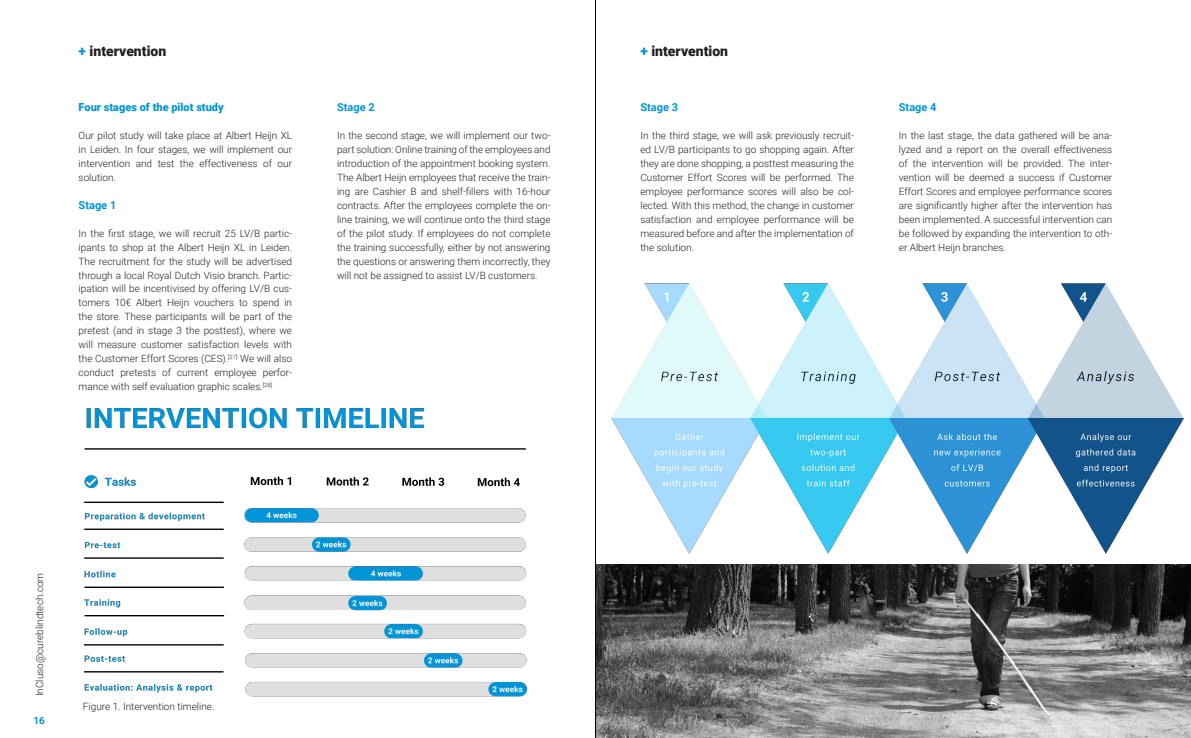
<style>
.page{position:relative;width:1191px;height:738px;background:#fff}
.page>*{position:absolute;margin:0;border:0;box-sizing:border-box;transform-origin:0 0}
.Section{font:900 14px "Roboto";color:#231f20}
.Body{font:900 11px "Roboto";color:#0094d7}
.Body-2{font:700 11px "Roboto";color:#0094d7}
.Body-3{font:300 10px/13.9px "Roboto";color:#231f20;text-align:justify}
.t1{font:700 10px "Roboto";color:#0094d7}
.s1{color:#0094d7}
</style>
<div class="page">
<img style="left:84px;top:407px;width:443px;height:288px">
<img style="left:612px;top:283px;width:572px;height:271px">
<img style="left:596px;top:564px;width:595px;height:173px">
<hr style="left:595px;top:0;width:1px;height:737px;background:#000">
<p class="Section" style="left:79px;top:41px;width:89px"><span class="s1">+</span> intervention</p>
<p class="Body" style="left:79px;top:100px;width:147px">Four stages of the pilot study</p>
<p class="Body-3" style="left:79px;top:128px;width:215px">Our pilot study will take place at Albert Heijn XL in Leiden. In four stages, we will implement our intervention and test the effectiveness of our solution.</p>
<p class="Body-2" style="left:79px;top:197px;width:39px">Stage 1</p>
<p class="Body-3" style="left:79px;top:226px;width:215px">In the first stage, we will recruit 25 LV/B partic&shy;ipants to shop at the Albert Heijn XL in Leiden.<br>The recruitment for the study will be advertised through a local Royal Dutch Visio branch. Partic&shy;ipation will be incentivised by offering LV/B cus&shy;tomers 10€ Albert Heijn vouchers to spend in the store. These participants will be part of the pretest (and in stage 3 the posttest), where we will measure customer satisfaction levels with the Customer Effort Scores (CES).<sup>[27]</sup> We will also conduct pretests of current employee perfor&shy;mance with self evaluation graphic scales.<sup>[28]</sup></p>
<p class="Body-2" style="left:337px;top:100px;width:39px">Stage 2</p>
<p class="Body-3" style="left:337px;top:128px;width:215px">In the second stage, we will implement our two&shy;part solution: Online training of the employees and introduction of the appointment booking system.<br>The Albert Heijn employees that receive the train&shy;ing are Cashier B and shelf-fillers with 16-hour contracts. After the employees complete the on&shy;line training, we will continue onto the third stage of the pilot study. If employees do not complete the training successfully, either by not answering the questions or answering them incorrectly, they will not be assigned to assist LV/B customers.</p>
<p class="Body-3" style="left:32px;top:695px;width:125px;rotate:-90deg">InCluso@cureblindtech.com</p>
<p class="t1" style="left:34px;top:713px;width:13px">16</p>
<p class="Body-3" style="left:83px;top:698px;width:133px">Figure 1. Intervention timeline.</p>
<p class="Section" style="left:640px;top:41px;width:89px"><span class="s1">+</span> intervention</p>
<p class="Body-2" style="left:640px;top:100px;width:39px">Stage 3</p>
<p class="Body-3" style="left:640px;top:128px;width:215px">In the third stage, we will ask previously recruit&shy;ed LV/B participants to go shopping again. After they are done shopping, a posttest measuring the Customer Effort Scores will be performed. The employee performance scores will also be col&shy;lected. With this method, the change in customer satisfaction and employee performance will be measured before and after the implementation of the solution.</p>
<p class="Body-2" style="left:899px;top:100px;width:39px">Stage 4</p>
<p class="Body-3" style="left:899px;top:128px;width:215px">In the last stage, the data gathered will be ana&shy;lyzed and a report on the overall effectiveness of the intervention will be provided. The inter&shy;vention will be deemed a success if Customer Effort Scores and employee performance scores are significantly higher after the intervention has been implemented. A successful intervention can be followed by expanding the intervention to oth&shy;er Albert Heijn branches.</p>
</div>
